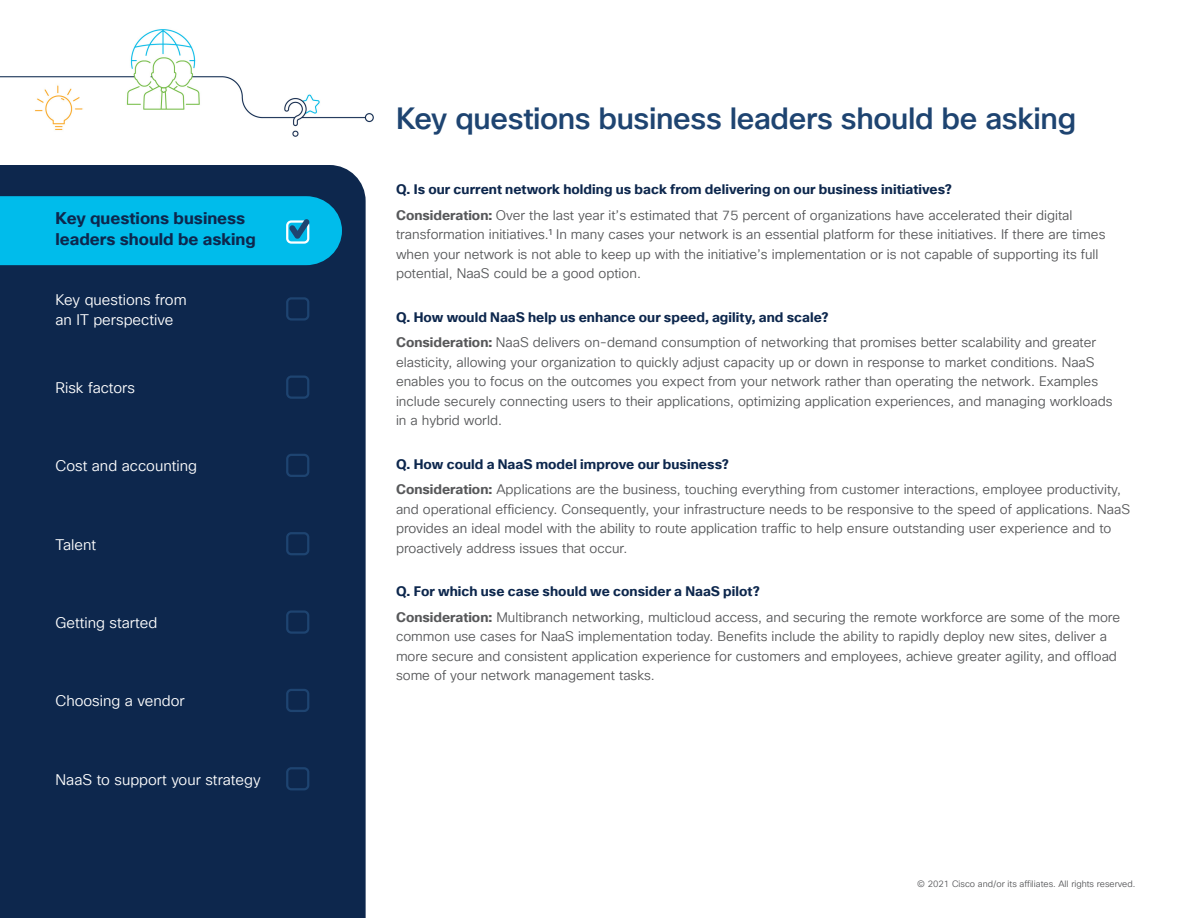
<style>
.page{position:relative;width:1188px;height:918px;background:#fff}
.page>*{position:absolute;margin:0;border:0;box-sizing:border-box;transform-origin:0 0}
.Intro_Heading{font:500 30px "Cisco Sans TT";letter-spacing:-.015em;color:#1e4471}
.Body_White_intend{font:700 16.5px/21px "Cisco Sans TT";color:#0d274d}
.Body_White_intend-2{font:15px/19.5px "Cisco Sans TT Light";color:#fff}
.Body{font:13.5px/19.5px "Cisco Sans TT Light";color:#57585a}
.Subhead4_midnight_bl{font:700 13.5px "Cisco Sans TT";letter-spacing:.005em;color:#0d274d}
.Footer_-_gray{font:9px "Cisco Sans TT Light";color:#57585a}
.s1{font-family:"Cisco Sans TT";font-weight:700}
</style>
<div class="page">
<img style="left:0;top:29px;width:374px;height:108px">
<div style="left:0;top:165px;width:366px;height:753px;background:#0d274d"></div>
<div style="left:0;top:274px;width:342px;height:69px;background:#0d274d"></div>
<div style="left:0;top:353px;width:342px;height:69px;background:#0d274d"></div>
<div style="left:0;top:431px;width:342px;height:69px;background:#0d274d"></div>
<div style="left:0;top:509px;width:342px;height:69px;background:#0d274d"></div>
<div style="left:0;top:588px;width:342px;height:69px;background:#0d274d"></div>
<div style="left:0;top:666px;width:342px;height:69px;background:#0d274d"></div>
<div style="left:0;top:744px;width:342px;height:69px;background:#0d274d"></div>
<div style="left:286px;top:376px;width:23px;height:23px;border:2px solid #1e4471;border-radius:4px"></div>
<div style="left:286px;top:297px;width:23px;height:24px;border:2px solid #1e4471;border-radius:4px"></div>
<div style="left:286px;top:454px;width:23px;height:23px;border:2px solid #1e4471;border-radius:4px"></div>
<div style="left:286px;top:532px;width:23px;height:23px;border:2px solid #1e4471;border-radius:4px"></div>
<div style="left:286px;top:610px;width:23px;height:24px;border:2px solid #1e4471;border-radius:4px"></div>
<div style="left:286px;top:689px;width:23px;height:23px;border:2px solid #1e4471;border-radius:4px"></div>
<div style="left:286px;top:767px;width:23px;height:23px;border:2px solid #1e4471;border-radius:4px"></div>
<div style="left:0;top:196px;width:342px;height:69px;background:#00bceb"></div>
<p class="Body_White_intend" style="left:56px;top:209px;width:202px">Key questions business leaders should be asking</p>
<p class="Body_White_intend-2" style="left:56px;top:291px;width:133px">Key questions from an IT perspective</p>
<p class="Body_White_intend-2" style="left:56px;top:379px;width:81px">Risk factors</p>
<p class="Body_White_intend-2" style="left:56px;top:457px;width:143px">Cost and accounting</p>
<p class="Body_White_intend-2" style="left:56px;top:535px;width:42px">Talent</p>
<p class="Body_White_intend-2" style="left:56px;top:613px;width:103px">Getting started</p>
<p class="Body_White_intend-2" style="left:56px;top:692px;width:131px">Choosing a vendor</p>
<p class="Body_White_intend-2" style="left:56px;top:770px;width:207px">NaaS to support your strategy</p>
<p class="Intro_Heading" style="left:396px;top:99px;width:682px">Key questions business leaders should be asking</p>
<p class="Subhead4_midnight_bl" style="left:396px;top:180px;width:558px">Q. Is our current network holding us back from delivering on our business initiatives?</p>
<p class="Body" style="left:396px;top:206px;width:711px"><span class="s1">Consideration:</span> Over the last year it’s estimated that 75 percent of organizations have accelerated their digital transformation initiatives.1 In many cases your network is an essential platform for these initiatives. If there are times when your network is not able to keep up with the initiative’s implementation or is not capable of supporting its full potential, NaaS could be a good option.</p>
<p class="Subhead4_midnight_bl" style="left:396px;top:308px;width:434px">Q. How would NaaS help us enhance our speed, agility, and scale?</p>
<p class="Body" style="left:396px;top:333px;width:718px"><span class="s1">Consideration:</span> NaaS delivers on-demand consumption of networking that promises better scalability and greater elasticity, allowing your organization to quickly adjust capacity up or down in response to market conditions. NaaS enables you to focus on the outcomes you expect from your network rather than operating the network. Examples include securely connecting users to their applications, optimizing application experiences, and managing workloads in a hybrid world.</p>
<p class="Subhead4_midnight_bl" style="left:396px;top:455px;width:334px">Q. How could a NaaS model improve our business?</p>
<p class="Body" style="left:396px;top:480px;width:736px"><span class="s1">Consideration:</span> Applications are the business, touching everything from customer interactions, employee productivity, and operational efficiency. Consequently, your infrastructure needs to be responsive to the speed of applications. NaaS provides an ideal model with the ability to route application traffic to help ensure outstanding user experience and to proactively address issues that occur.</p>
<p class="Subhead4_midnight_bl" style="left:396px;top:582px;width:366px">Q. For which use case should we consider a NaaS pilot?</p>
<p class="Body" style="left:396px;top:608px;width:726px"><span class="s1">Consideration:</span> Multibranch networking, multicloud access, and securing the remote workforce are some of the more common use cases for NaaS implementation today. Benefits include the ability to rapidly deploy new sites, deliver a more secure and consistent application experience for customers and employees, achieve greater agility, and offload some of your network management tasks.</p>
<p class="Footer_-_gray" style="left:917px;top:878px;width:220px">© 2021 Cisco and/or its affiliates. All rights reserved.</p>
</div>
